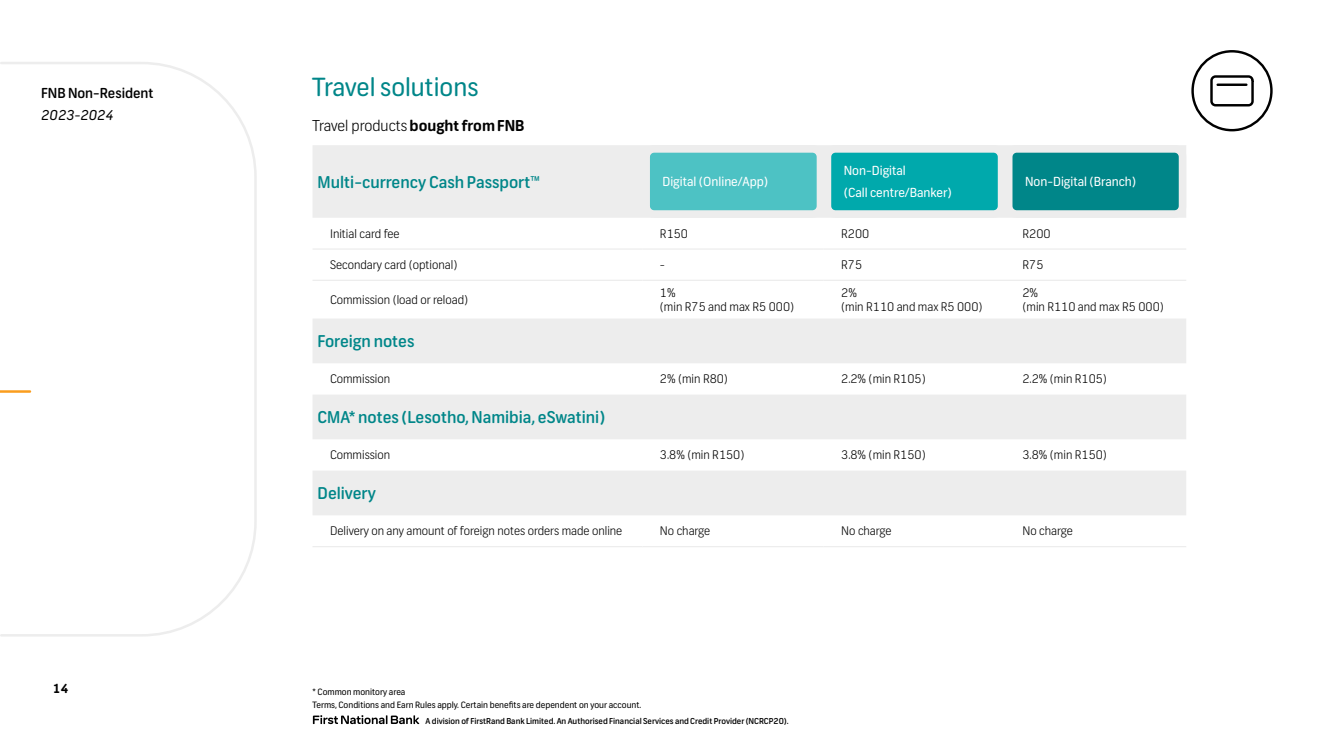
<style>
.page{position:relative;width:1323px;height:745px;background:#fff}
.page>*{position:absolute;margin:0;border:0;box-sizing:border-box;transform-origin:0 0}
.t1{font:25px "FNB Sans";color:#008689}
.t2{font:500 16.25px "FNB Sans";color:#008689}
.t3{font:300 15px "FNB Sans";color:#000}
.t4{font:500 13.75px "FNB Sans";color:#000}
.t5{font:italic 13.75px "FNB Sans";color:#000}
.t6{font:12.5px/22.5px "FNB Sans";color:#fff}
.t7{font:700 12.5px "FNB Sans";color:#000}
.t8{font:300 11.88px/14.2px "FNB Sans";color:#000}
.t9{font:8.75px/13.9px "FNB Sans";color:#000}
.t10{font:500 8.12px "FNB Sans";color:#000}
.s1{font-weight:700}
</style>
<div class="page">
<svg style="left:313px;top:715px;width:106px;height:8px"></svg>
<svg style="left:313px;top:145px;width:873px;height:370px"></svg>
<hr style="left:642px;top:248px;width:182px;height:1px;background:#ededed">
<hr style="left:824px;top:248px;width:181px;height:1px;background:#ededed">
<hr style="left:1005px;top:248px;width:181px;height:1px;background:#ededed">
<hr style="left:642px;top:279px;width:182px;height:2px;background:#ededed">
<hr style="left:824px;top:279px;width:181px;height:2px;background:#ededed">
<hr style="left:1005px;top:279px;width:181px;height:2px;background:#ededed">
<hr style="left:312px;top:248px;width:330px;height:1px;background:#ededed">
<hr style="left:312px;top:279px;width:330px;height:2px;background:#ededed">
<hr style="left:824px;top:545px;width:181px;height:2px;background:#ededed">
<hr style="left:1005px;top:545px;width:181px;height:2px;background:#ededed">
<hr style="left:312px;top:545px;width:330px;height:2px;background:#ededed">
<hr style="left:642px;top:545px;width:182px;height:2px;background:#ededed">
<div style="left:646px;top:149px;width:174px;height:65px;background:#4dc2c4;border-radius:8px"></div>
<div style="left:642px;top:145px;width:182px;height:73px;border:8px solid #ededed;border-radius:8px"></div>
<div style="left:827px;top:149px;width:174px;height:65px;background:#00a9ac;border-radius:8px"></div>
<div style="left:824px;top:145px;width:181px;height:73px;border:8px solid #ededed;border-radius:8px"></div>
<div style="left:1009px;top:149px;width:173px;height:65px;background:#008689;border-radius:8px"></div>
<div style="left:1005px;top:145px;width:181px;height:73px;border:8px solid #ededed;border-radius:8px"></div>
<svg style="left:0;top:62px;width:257px;height:575px"></svg>
<div style="left:1191px;top:50px;width:81px;height:81px;border:2px solid #000;border-radius:50%"></div>
<div style="left:1210px;top:75px;width:44px;height:31px;border:2px solid #000;border-radius:4px"></div>
<hr style="left:1217px;top:83px;width:29px;height:3px;background:#000">
<p class="t4" style="left:41px;top:84px;width:114px">FNB Non-Resident</p>
<p class="t5" style="left:41px;top:106px;width:74px">2023-2024</p>
<h1 class="t1" style="left:312px;top:72px;width:167px">Travel solutions</h1>
<p class="t3" style="left:312px;top:116px;width:213px">Travel products <span class="s1">bought from FNB</span></p>
<h2 class="t2" style="left:318px;top:172px;width:224px">Multi-currency Cash Passport™</h2>
<p class="t6" style="left:662px;top:170px;width:107px">Digital (Online/App)</p>
<p class="t6" style="left:844px;top:159px;width:109px">Non-Digital<br>(Call centre/Banker)</p>
<p class="t6" style="left:1025px;top:170px;width:113px">Non-Digital (Branch)</p>
<p class="t8" style="left:330px;top:226px;width:71px">Initial card fee</p>
<p class="t8" style="left:660px;top:226px;width:30px">R150</p>
<p class="t8" style="left:841px;top:226px;width:30px">R200</p>
<p class="t8" style="left:1022px;top:226px;width:30px">R200</p>
<p class="t8" style="left:330px;top:258px;width:129px">Secondary card (optional)</p>
<p class="t8" style="left:660px;top:258px;width:7px">-</p>
<p class="t8" style="left:841px;top:258px;width:22px">R75</p>
<p class="t8" style="left:1022px;top:258px;width:22px">R75</p>
<p class="t8" style="left:330px;top:292px;width:140px">Commission (load or reload)</p>
<p class="t8" style="left:660px;top:285px;width:136px">1%<br>(min R75 and max R5 000)</p>
<p class="t8" style="left:841px;top:285px;width:143px">2%<br>(min R110 and max R5 000)</p>
<p class="t8" style="left:1022px;top:285px;width:143px">2%<br>(min R110 and max R5 000)</p>
<h2 class="t2" style="left:318px;top:331px;width:98px">Foreign notes</h2>
<p class="t8" style="left:330px;top:372px;width:62px">Commission</p>
<p class="t8" style="left:660px;top:372px;width:70px">2% (min R80)</p>
<p class="t8" style="left:841px;top:372px;width:86px">2.2% (min R105)</p>
<p class="t8" style="left:1022px;top:372px;width:86px">2.2% (min R105)</p>
<h2 class="t2" style="left:318px;top:407px;width:289px">CMA* notes (Lesotho, Namibia, eSwatini)</h2>
<p class="t8" style="left:330px;top:448px;width:62px">Commission</p>
<p class="t8" style="left:660px;top:448px;width:86px">3.8% (min R150)</p>
<p class="t8" style="left:841px;top:448px;width:86px">3.8% (min R150)</p>
<p class="t8" style="left:1022px;top:448px;width:86px">3.8% (min R150)</p>
<h2 class="t2" style="left:318px;top:483px;width:60px">Delivery</h2>
<p class="t8" style="left:330px;top:524px;width:294px">Delivery on any amount of foreign notes orders made online</p>
<p class="t8" style="left:660px;top:524px;width:52px">No charge</p>
<p class="t8" style="left:841px;top:524px;width:52px">No charge</p>
<p class="t8" style="left:1022px;top:524px;width:52px">No charge</p>
<p class="t7" style="left:52px;top:680px;width:18px">14</p>
<p class="t9" style="left:312px;top:684px;width:330px">* Common monitory area<br>Terms, Conditions and Earn Rules apply. Certain benefits are dependent on your account.</p>
<p class="t10" style="left:426px;top:715px;width:365px">A division of FirstRand Bank Limited. An Authorised Financial Services and Credit Provider (NCRCP20).</p>
</div>
